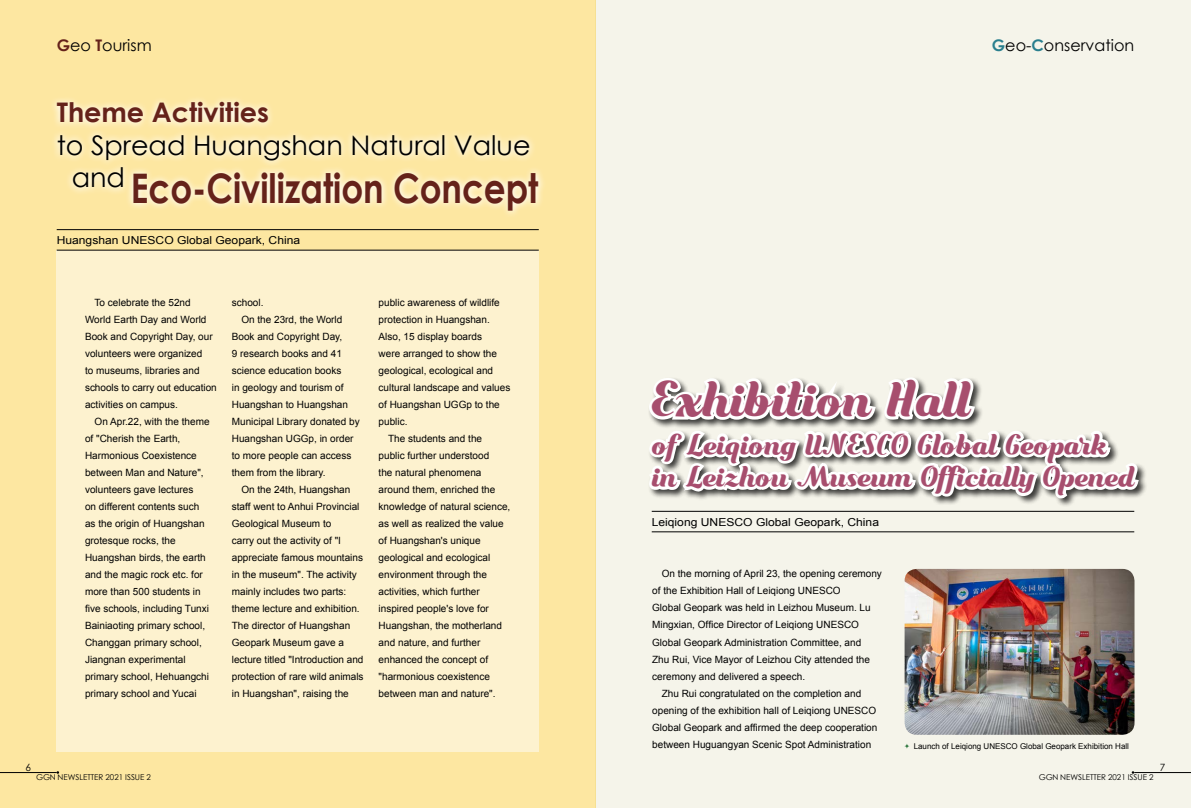
<style>
.page{position:relative;width:1191px;height:808px;background:#fff}
.page>*{position:absolute;margin:0;border:0;box-sizing:border-box;transform-origin:0 0}
.t1{font:45.9px "Bungasai";color:#a74e6e}
.t2{font:700 40.8px "Century Gothic";color:#65221a;scale:.84 1}
.t3{font:27px/32.4px "Bungasai";color:#a74e6e}
.t4{font:27px/32.4px "Century Gothic";color:#000}
.t5{font:700 27px "Century Gothic";color:#65221a}
.t6{font:16px "Century Gothic";color:#000}
.t7{font:11px "Arial";color:#000;scale:1.1 1}
.t8{font:10px/17px "Arial";color:#000}
.t9{font:10px "ST Xihei";color:#000}
.t10{font:8px "Arial";color:#000}
.t11{font:8px "ST Xihei";color:#000}
.s1{font-weight:700;color:#65221a}
.s2{font-weight:700;color:#2a7f8e}
</style>
<div class="page">
<div style="left:595px;top:0;width:596px;height:808px;background:#f5f4ea"></div>
<div style="left:0;top:0;width:595px;height:808px;background:#fde7a1"></div>
<div style="left:57px;top:250px;width:482px;height:501px;background:#fdf2cf"></div>
<hr style="left:57px;top:229px;width:482px;height:1px;background:#000">
<hr style="left:57px;top:250px;width:482px;height:1px;background:#000">
<svg style="left:53px;top:99px;width:480px;height:93px"></svg>
<img style="left:904px;top:583px;width:230px;height:152px">
<svg style="left:904px;top:744px;width:5px;height:4px"></svg>
<svg style="left:126px;top:165px;width:417px;height:50px"></svg>
<svg style="left:649px;top:378px;width:493px;height:205px"></svg>
<hr style="left:0;top:772px;width:57px;height:1px;background:#000">
<hr style="left:1134px;top:772px;width:57px;height:1px;background:#000">
<h3 class="t6" style="left:57px;top:34px;width:96px"><span class="s1">G</span>eo <span class="s1">T</span>ourism</h3>
<h3 class="t5" style="left:57px;top:92px;width:214px">Theme Activities</h3>
<h3 class="t4" style="left:72px;top:128px;width:460px;text-indent:-15px">to Spread Huangshan Natural Value and</h3>
<h2 class="t2" style="left:131px;top:157px;width:487px">Eco-Civilization Concept</h2>
<p class="t7" style="left:57px;top:233px;width:223px">Huangshan UNESCO Global Geopark, China</p>
<p class="t8" style="left:85px;top:294px;width:133px;text-indent:10px">To celebrate the 52nd<br>World Earth Day and World<br>Book and Copyright Day, our volunteers were organized<br>to museums, libraries and schools to carry out education activities on campus.</p>
<p class="t8" style="left:85px;top:413px;width:126px;text-indent:10px">On Apr.22, with the theme of "Cherish the Earth,<br>Harmonious Coexistence between Man and Nature", volunteers gave lectures<br>on different contents such as the origin of Huangshan grotesque rocks, the<br>Huangshan birds, the earth and the magic rock etc. for more than 500 students in five schools, including Tunxi<br>Bainiaoting primary school,<br>Changgan primary school,<br>Jiangnan experimental primary school, Hehuangchi primary school and Yucai</p>
<p class="t8" style="left:232px;top:294px;width:33px">school.</p>
<p class="t8" style="left:241px;top:311px;width:102px">On the 23rd, the World</p>
<p class="t8" style="left:232px;top:328px;width:112px">Book and Copyright Day,</p>
<p class="t8" style="left:232px;top:345px;width:112px">9 research books and 41</p>
<p class="t8" style="left:232px;top:362px;width:111px">science education books</p>
<p class="t8" style="left:232px;top:379px;width:113px">in geology and tourism of</p>
<p class="t8" style="left:232px;top:396px;width:118px">Huangshan to Huangshan</p>
<p class="t8" style="left:232px;top:413px;width:129px">Municipal Library donated by</p>
<p class="t8" style="left:232px;top:430px;width:123px">Huangshan UGGp, in order</p>
<p class="t8" style="left:232px;top:447px;width:121px">to more people can access</p>
<p class="t8" style="left:232px;top:464px;width:95px">them from the library.</p>
<p class="t8" style="left:241px;top:481px;width:110px">On the 24th, Huangshan</p>
<p class="t8" style="left:232px;top:498px;width:129px">staff went to Anhui Provincial</p>
<p class="t8" style="left:232px;top:515px;width:101px">Geological Museum to</p>
<p class="t8" style="left:232px;top:532px;width:111px">carry out the activity of "I</p>
<p class="t8" style="left:232px;top:549px;width:133px">appreciate famous mountains</p>
<p class="t8" style="left:232px;top:566px;width:127px">in the museum". The activity</p>
<p class="t8" style="left:232px;top:583px;width:116px">mainly includes two parts:</p>
<p class="t8" style="left:232px;top:600px;width:129px">theme lecture and exhibition.</p>
<p class="t8" style="left:232px;top:617px;width:120px">The director of Huangshan</p>
<p class="t8" style="left:232px;top:634px;width:114px">Geopark Museum gave a</p>
<p class="t8" style="left:232px;top:651px;width:133px">lecture titled "Introduction and</p>
<p class="t8" style="left:232px;top:668px;width:133px">protection of rare wild animals</p>
<p class="t8" style="left:232px;top:685px;width:118px">in Huangshan", raising the</p>
<p class="t8" style="left:378px;top:294px;width:123px">public awareness of wildlife</p>
<p class="t8" style="left:378px;top:311px;width:113px">protection in Huangshan.</p>
<p class="t8" style="left:378px;top:328px;width:105px">Also, 15 display boards</p>
<p class="t8" style="left:378px;top:345px;width:120px">were arranged to show the</p>
<p class="t8" style="left:378px;top:362px;width:116px">geological, ecological and</p>
<p class="t8" style="left:378px;top:379px;width:133px">cultural landscape and values</p>
<p class="t8" style="left:378px;top:396px;width:123px">of Huangshan UGGp to the</p>
<p class="t8" style="left:378px;top:413px;width:30px">public.</p>
<p class="t8" style="left:388px;top:430px;width:95px">The students and the</p>
<p class="t8" style="left:378px;top:447px;width:112px">public further understood</p>
<p class="t8" style="left:378px;top:464px;width:104px">the natural phenomena</p>
<p class="t8" style="left:378px;top:481px;width:118px">around them, enriched the</p>
<p class="t8" style="left:378px;top:498px;width:133px">knowledge of natural science,</p>
<p class="t8" style="left:378px;top:515px;width:127px">as well as realized the value</p>
<p class="t8" style="left:378px;top:532px;width:103px">of Huangshan's unique</p>
<p class="t8" style="left:378px;top:549px;width:113px">geological and ecological</p>
<p class="t8" style="left:378px;top:566px;width:110px">environment through the</p>
<p class="t8" style="left:378px;top:583px;width:103px">activities, which further</p>
<p class="t8" style="left:378px;top:600px;width:112px">inspired people's love for</p>
<p class="t8" style="left:378px;top:617px;width:125px">Huangshan, the motherland</p>
<p class="t8" style="left:378px;top:634px;width:103px">and nature, and further</p>
<p class="t8" style="left:378px;top:651px;width:111px">enhanced the concept of</p>
<p class="t8" style="left:378px;top:668px;width:113px">"harmonious coexistence</p>
<p class="t8" style="left:378px;top:685px;width:118px">between man and nature".</p>
<p class="t9" style="left:26px;top:760px;width:7px">6</p>
<p class="t11" style="left:36px;top:772px;width:117px">GGN NEWSLETTER 2021 ISSUE 2</p>
<h3 class="t6" style="left:991px;top:34px;width:144px"><span class="s2">G</span>eo-<span class="s2">C</span>onservation</h3>
<h1 class="t1" style="left:651px;top:376px;width:320px">Exhibition Hall</h1>
<h3 class="t3" style="left:652px;top:431px;width:484px">of Leiqiong UNESCO Global Geopark in Leizhou Museum Officially Opened</h3>
<p class="t7" style="left:651px;top:514px;width:208px">Leiqiong UNESCO Global Geopark, China</p>
<p class="t8" style="left:661px;top:565px;width:222px">On the morning of April 23, the opening ceremony</p>
<p class="t8" style="left:652px;top:582px;width:190px">of the Exhibition Hall of Leiqiong UNESCO</p>
<p class="t8" style="left:652px;top:599px;width:220px">Global Geopark was held in Leizhou Museum. Lu</p>
<p class="t8" style="left:652px;top:616px;width:208px">Mingxian, Office Director of Leiqiong UNESCO</p>
<p class="t8" style="left:652px;top:633px;width:210px">Global Geopark Administration Committee, and</p>
<p class="t8" style="left:652px;top:650px;width:219px">Zhu Rui, Vice Mayor of Leizhou City attended the</p>
<p class="t8" style="left:652px;top:667px;width:154px">ceremony and delivered a speech.</p>
<p class="t8" style="left:661px;top:684px;width:201px">Zhu Rui congratulated on the completion and</p>
<p class="t8" style="left:652px;top:701px;width:225px">opening of the exhibition hall of Leiqiong UNESCO</p>
<p class="t8" style="left:652px;top:718px;width:227px">Global Geopark and affirmed the deep cooperation</p>
<p class="t8" style="left:652px;top:735px;width:221px">between Huguangyan Scenic Spot Administration</p>
<p class="t10" style="left:913px;top:741px;width:217px">Launch of Leiqiong UNESCO Global Geopark Exhibition Hall</p>
<p class="t9" style="left:1159px;top:760px;width:7px">7</p>
<p class="t11" style="left:1038px;top:772px;width:117px">GGN NEWSLETTER 2021 ISSUE 2</p>
</div>
